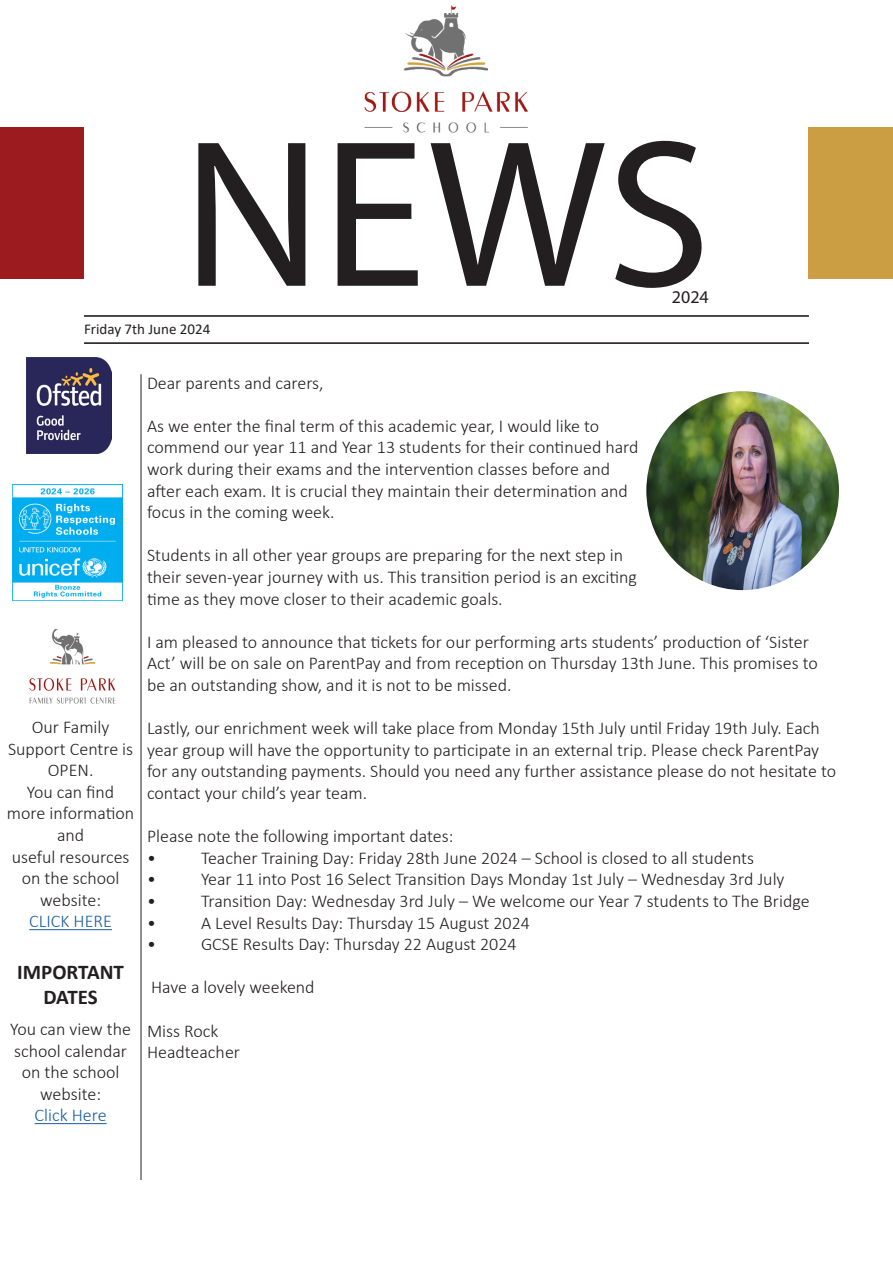
<style>
.page{position:relative;width:893px;height:1263px;background:#fff}
.page>*{position:absolute;margin:0;border:0;box-sizing:border-box;transform-origin:0 0}
.Paragraph_Style1_-_Left_Indent__0__Left_{font:211.5px "Myriad Pro";color:#231f20}
.Paragraph_Style3_-_Left_Indent__0__Left_{font:700 21px/25.2px "Calibri";color:#231f20;text-align:center}
.Paragraph_Style3_-_Left_Indent__0__Left_-2{font:300 18px/21.6px "Calibri";color:#231f20;text-align:center}
.Paragraph_Style3_-_Left_Indent__0__Left_-3{font:300 18px "Calibri";color:#175d9e}
.Paragraph_Style1_-_Left_Indent__0__Left_-2{font:18px "Myriad Pro";color:#231f20}
.Paragraph_Style1_-_Left_Indent__0__Left_-3{font:15px "Calibri";color:#231f20}
</style>
<div class="page">
<hr style="left:84px;top:315px;width:725px;height:2px;background:#231f20">
<hr style="left:84px;top:342px;width:725px;height:2px;background:#231f20">
<hr style="left:141px;top:374px;width:1px;height:806px;background:#231f20">
<div style="left:0;top:127px;width:84px;height:151px;background:#9c1b1f"></div>
<div style="left:808px;top:127px;width:85px;height:151px;background:#cc9e43"></div>
<img style="left:27px;top:357px;width:84px;height:97px">
<img style="left:646px;top:391px;width:193px;height:199px">
<img style="left:29px;top:630px;width:87px;height:74px">
<hr style="left:29px;top:929px;width:83px;height:1px;background:#175d9e">
<hr style="left:35px;top:1123px;width:72px;height:1px;background:#175d9e">
<img style="left:364px;top:5px;width:164px;height:128px">
<img style="left:13px;top:484px;width:110px;height:116px">
<p class="Paragraph_Style1_-_Left_Indent__0__Left_" style="left:182px;top:84px;width:530px">NEWS</p>
<p class="Paragraph_Style1_-_Left_Indent__0__Left_-2" style="left:672px;top:286px;width:38px">2024</p>
<p class="Paragraph_Style1_-_Left_Indent__0__Left_-3" style="left:84px;top:319px;width:128px">Friday 7th June 2024</p>
<p class="Paragraph_Style3_-_Left_Indent__0__Left_-2" style="left:32px;top:716px;width:79px">Our Family</p>
<p class="Paragraph_Style3_-_Left_Indent__0__Left_-2" style="left:8px;top:738px;width:127px">Support Centre is<br>OPEN.</p>
<p class="Paragraph_Style3_-_Left_Indent__0__Left_-2" style="left:7px;top:781px;width:129px">You can find more information and</p>
<p class="Paragraph_Style3_-_Left_Indent__0__Left_-2" style="left:12px;top:846px;width:119px">useful resources on the school website:</p>
<p class="Paragraph_Style3_-_Left_Indent__0__Left_-3" style="left:29px;top:910px;width:84px">CLICK HERE</p>
<p class="Paragraph_Style3_-_Left_Indent__0__Left_" style="left:17px;top:959px;width:108px">IMPORTANT<br>DATES</p>
<p class="Paragraph_Style3_-_Left_Indent__0__Left_-2" style="left:10px;top:1018px;width:122px">You can view the school calendar on the school website:</p>
<p class="Paragraph_Style3_-_Left_Indent__0__Left_-3" style="left:35px;top:1104px;width:74px">Click Here</p>
<p class="Paragraph_Style3_-_Left_Indent__0__Left_-2" style="left:147px;top:372px;width:178px">Dear parents and carers,</p>
<p class="Paragraph_Style3_-_Left_Indent__0__Left_-2" style="left:147px;top:415px;width:493px;text-align:left">As we enter the final term of this academic year, I would like to commend our year 11 and Year 13 students for their continued hard work during their exams and the intervention classes before and after each exam. It is crucial they maintain their determination and focus in the coming week.</p>
<p class="Paragraph_Style3_-_Left_Indent__0__Left_-2" style="left:147px;top:544px;width:491px;text-align:left">Students in all other year groups are preparing for the next step in their seven-year journey with us. This transition period is an exciting time as they move closer to their academic goals.</p>
<p class="Paragraph_Style3_-_Left_Indent__0__Left_-2" style="left:147px;top:631px;width:672px;text-align:left">I am pleased to announce that tickets for our performing arts students’ production of ‘Sister<br>Act’ will be on sale on ParentPay and from reception on Thursday 13th June. This promises to be an outstanding show, and it is not to be missed.</p>
<p class="Paragraph_Style3_-_Left_Indent__0__Left_-2" style="left:147px;top:717px;width:691px;text-align:left">Lastly, our enrichment week will take place from Monday 15th July until Friday 19th July. Each year group will have the opportunity to participate in an external trip. Please check ParentPay for any outstanding payments. Should you need any further assistance please do not hesitate to contact your child’s year team.</p>
<p class="Paragraph_Style3_-_Left_Indent__0__Left_-2" style="left:147px;top:825px;width:308px">Please note the following important dates:</p>
<p class="Paragraph_Style3_-_Left_Indent__0__Left_-2" style="left:147px;top:847px;width:10px">•</p>
<p class="Paragraph_Style3_-_Left_Indent__0__Left_-2" style="left:201px;top:847px;width:555px">Teacher Training Day: Friday 28th June 2024 – School is closed to all students</p>
<p class="Paragraph_Style3_-_Left_Indent__0__Left_-2" style="left:147px;top:868px;width:10px">•</p>
<p class="Paragraph_Style3_-_Left_Indent__0__Left_-2" style="left:201px;top:868px;width:585px">Year 11 into Post 16 Select Transition Days Monday 1st July – Wednesday 3rd July</p>
<p class="Paragraph_Style3_-_Left_Indent__0__Left_-2" style="left:147px;top:890px;width:10px">•</p>
<p class="Paragraph_Style3_-_Left_Indent__0__Left_-2" style="left:201px;top:890px;width:610px">Transition Day: Wednesday 3rd July – We welcome our Year 7 students to The Bridge</p>
<p class="Paragraph_Style3_-_Left_Indent__0__Left_-2" style="left:147px;top:912px;width:10px">•</p>
<p class="Paragraph_Style3_-_Left_Indent__0__Left_-2" style="left:201px;top:912px;width:330px">A Level Results Day: Thursday 15 August 2024</p>
<p class="Paragraph_Style3_-_Left_Indent__0__Left_-2" style="left:147px;top:933px;width:10px">•</p>
<p class="Paragraph_Style3_-_Left_Indent__0__Left_-2" style="left:201px;top:933px;width:317px">GCSE Results Day: Thursday 22 August 2024</p>
<p class="Paragraph_Style3_-_Left_Indent__0__Left_-2" style="left:151px;top:976px;width:165px">Have a lovely weekend</p>
<p class="Paragraph_Style3_-_Left_Indent__0__Left_-2" style="left:147px;top:1020px;width:73px">Miss Rock</p>
<p class="Paragraph_Style3_-_Left_Indent__0__Left_-2" style="left:147px;top:1041px;width:95px">Headteacher</p>
</div>
